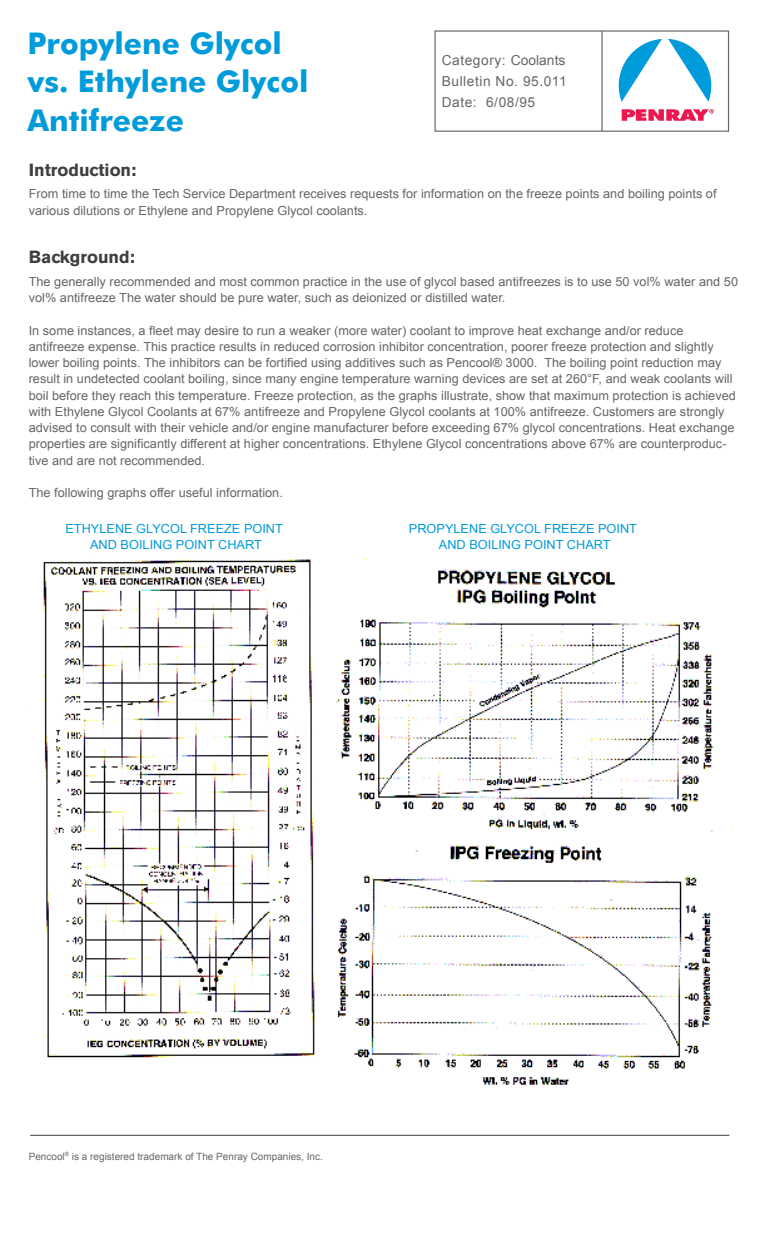
<style>
.page{position:relative;width:765px;height:1260px;background:#fff}
.page>*{position:absolute;margin:0;border:0;box-sizing:border-box;transform-origin:0 0}
.t1{font:700 30px/38.8px "Futura BT";color:#009bdb}
.t2{font:700 17.5px "Akzidenz Grotesk BE";color:#3f3f3f}
.t3{font:13.75px/21.2px "Arial";letter-spacing:.04em;color:#666;text-align:justify}
.t4{font:12.5px/16.2px "Arial";color:#666}
.t5{font:12.5px/16.2px "Arial";color:#009bdb;text-align:center}
.t6{font:10px "Arial";color:#666}
</style>
<div class="page">
<img style="left:26px;top:538px;width:707px;height:548px">
<svg style="left:619px;top:39px;width:43px;height:63px"></svg>
<svg style="left:668px;top:39px;width:43px;height:63px"></svg>
<svg style="left:622px;top:109px;width:92px;height:12px"></svg>
<div style="left:434px;top:30px;width:295px;height:102px;border:1px solid #666"></div>
<hr style="left:601px;top:31px;width:2px;height:100px;background:#666">
<hr style="left:30px;top:1135px;width:699px;height:1px;background:#666">
<h1 class="t1" style="left:28px;top:23px;width:282px">Propylene Glycol vs. Ethylene Glycol<br>Antifreeze</h1>
<p class="t3" style="left:442px;top:49px;width:127px">Category: Coolants Bulletin No. 95.011<br>Date: 6/08/95</p>
<h2 class="t2" style="left:29px;top:160px;width:109px">Introduction:</h2>
<p class="t4" style="left:29px;top:186px;width:689px">From time to time the Tech Service Department receives requests for information on the freeze points and boiling points of various dilutions or Ethylene and Propylene Glycol coolants.</p>
<h2 class="t2" style="left:29px;top:247px;width:108px">Background:</h2>
<p class="t4" style="left:29px;top:273px;width:711px">The generally recommended and most common practice in the use of glycol based antifreezes is to use 50 vol% water and 50 vol% antifreeze The water should be pure water, such as deionized or distilled water.</p>
<p class="t4" style="left:29px;top:322px;width:709px">In some instances, a fleet may desire to run a weaker (more water) coolant to improve heat exchange and/or reduce antifreeze expense. This practice results in reduced corrosion inhibitor concentration, poorer freeze protection and slightly lower boiling points. The inhibitors can be fortified using additives such as Pencool® 3000. The boiling point reduction may result in undetected coolant boiling, since many engine temperature warning devices are set at 260°F, and weak coolants will boil before they reach this temperature. Freeze protection, as the graphs illustrate, show that maximum protection is achieved with Ethylene Glycol Coolants at 67% antifreeze and Propylene Glycol coolants at 100% antifreeze. Customers are strongly advised to consult with their vehicle and/or engine manufacturer before exceeding 67% glycol concentrations. Heat exchange properties are significantly different at higher concentrations. Ethylene Glycol concentrations above 67% are counterproduc&shy;tive and are not recommended.</p>
<p class="t4" style="left:29px;top:484px;width:256px">The following graphs offer useful information.</p>
<p class="t5" style="left:65px;top:520px;width:219px">ETHYLENE GLYCOL FREEZE POINT<br>AND BOILING POINT CHART</p>
<p class="t5" style="left:409px;top:520px;width:230px">PROPYLENE GLYCOL FREEZE POINT<br>AND BOILING POINT CHART</p>
<p class="t6" style="left:29px;top:1150px;width:296px">Pencool<sup>®</sup> is a registered trademark of The Penray Companies, Inc.</p>
</div>
